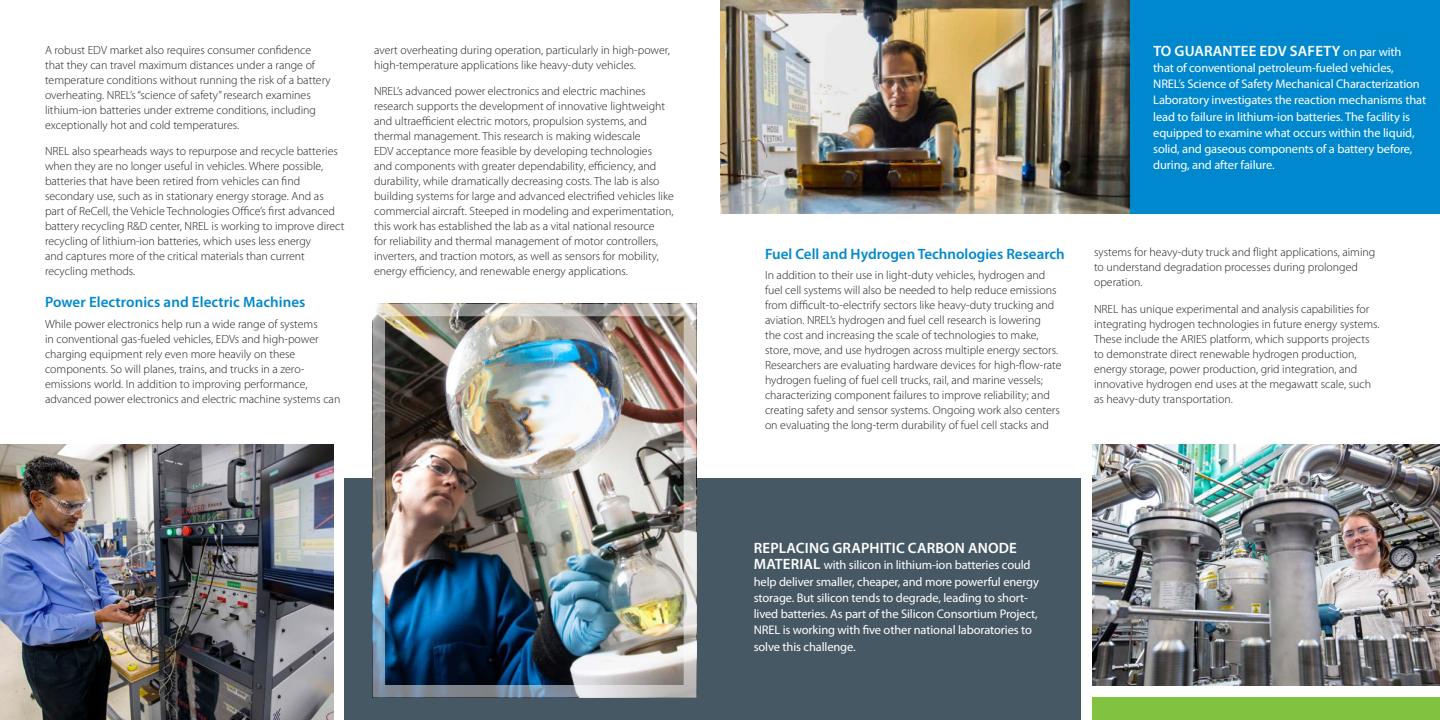
<style>
.page{position:relative;width:1440px;height:720px;background:#fff}
.page>*{position:absolute;margin:0;border:0;box-sizing:border-box;transform-origin:0 0}
.H5_-_12pt_Semibold{font:600 15px "Myriad Pro";color:#0088ce}
.Caption_highlight__o{font:600 15px "Myriad Pro";letter-spacing:.01em;color:#fff}
.Caption_highlight__o-2{font:12.5px/16.2px "Myriad Pro";letter-spacing:-.01em;color:#fff}
.Body_-_9pt_Regular{font:300 11.88px/15px "Myriad Pro";color:#231f20}
.s1{font-weight:400;font-size:12.5px}
.s2{font-weight:600;font-size:15px}
</style>
<div class="page">
<svg style="left:1399px;top:685px;width:27px;height:13px"></svg>
<img style="left:720px;top:0;width:411px;height:214px">
<div style="left:1131px;top:0;width:309px;height:214px;background:#0088ce"></div>
<div style="left:345px;top:478px;width:736px;height:242px;background:#475865"></div>
<img style="left:386px;top:317px;width:297px;height:368px">
<div style="left:373px;top:304px;width:323px;height:394px;border:12px solid #fff"></div>
<img style="left:0;top:444px;width:333px;height:276px">
<img style="left:1093px;top:444px;width:347px;height:241px">
<div style="left:1093px;top:698px;width:347px;height:22px;background:#81c340"></div>
<p class="Body_-_9pt_Regular" style="left:45px;top:42px;width:287px">A robust EDV market also requires consumer confidence that they can travel maximum distances under a range of temperature conditions without running the risk of a battery overheating. NREL’s “science of safety” research examines lithium-ion batteries under extreme conditions, including exceptionally hot and cold temperatures.</p>
<p class="Body_-_9pt_Regular" style="left:45px;top:144px;width:301px">NREL also spearheads ways to repurpose and recycle batteries when they are no longer useful in vehicles. Where possible, batteries that have been retired from vehicles can find secondary use, such as in stationary energy storage. And as part of ReCell, the Vehicle Technologies Office’s first advanced battery recycling R&amp;D center, NREL is working to improve direct recycling of lithium-ion batteries, which uses less energy<br>and captures more of the critical materials than current recycling methods.</p>
<p class="H5_-_12pt_Semibold" style="left:45px;top:293px;width:262px">Power Electronics and Electric Machines</p>
<p class="Body_-_9pt_Regular" style="left:45px;top:316px;width:297px">While power electronics help run a wide range of systems<br>in conventional gas-fueled vehicles, EDVs and high-power charging equipment rely even more heavily on these components. So will planes, trains, and trucks in a zero&shy;emissions world. In addition to improving performance, advanced power electronics and electric machine systems can</p>
<p class="Body_-_9pt_Regular" style="left:374px;top:42px;width:297px">avert overheating during operation, particularly in high-power, high-temperature applications like heavy-duty vehicles.</p>
<p class="Body_-_9pt_Regular" style="left:374px;top:84px;width:301px">NREL’s advanced power electronics and electric machines research supports the development of innovative lightweight and ultraefficient electric motors, propulsion systems, and thermal management. This research is making widescale<br>EDV acceptance more feasible by developing technologies<br>and components with greater dependability, efficiency, and durability, while dramatically decreasing costs. The lab is also building systems for large and advanced electrified vehicles like commercial aircraft. Steeped in modeling and experimentation, this work has established the lab as a vital national resource<br>for reliability and thermal management of motor controllers, inverters, and traction motors, as well as sensors for mobility, energy efficiency, and renewable energy applications.</p>
<p class="Caption_highlight__o" style="left:1153px;top:41px;width:250px">TO GUARANTEE EDV SAFETY <span class="s1">on par with</span></p>
<p class="Caption_highlight__o-2" style="left:1153px;top:59px;width:274px">that of conventional petroleum-fueled vehicles, NREL’s Science of Safety Mechanical Characterization Laboratory investigates the reaction mechanisms that lead to failure in lithium-ion batteries. The facility is equipped to examine what occurs within the liquid, solid, and gaseous components of a battery before, during, and after failure.</p>
<p class="H5_-_12pt_Semibold" style="left:765px;top:244px;width:301px">Fuel Cell and Hydrogen Technologies Research</p>
<p class="Body_-_9pt_Regular" style="left:765px;top:268px;width:298px">In addition to their use in light-duty vehicles, hydrogen and fuel cell systems will also be needed to help reduce emissions from difficult-to-electrify sectors like heavy-duty trucking and aviation. NREL’s hydrogen and fuel cell research is lowering<br>the cost and increasing the scale of technologies to make, store, move, and use hydrogen across multiple energy sectors.<br>Researchers are evaluating hardware devices for high-flow-rate hydrogen fueling of fuel cell trucks, rail, and marine vessels; characterizing component failures to improve reliability; and creating safety and sensor systems. Ongoing work also centers on evaluating the long-term durability of fuel cell stacks and</p>
<p class="Body_-_9pt_Regular" style="left:1094px;top:245px;width:283px">systems for heavy-duty truck and flight applications, aiming to understand degradation processes during prolonged operation.</p>
<p class="Body_-_9pt_Regular" style="left:1094px;top:301px;width:287px">NREL has unique experimental and analysis capabilities for integrating hydrogen technologies in future energy systems.<br>These include the ARIES platform, which supports projects to demonstrate direct renewable hydrogen production, energy storage, power production, grid integration, and innovative hydrogen end uses at the megawatt scale, such as heavy-duty transportation.</p>
<p class="Caption_highlight__o" style="left:754px;top:539px;width:265px">REPLACING GRAPHITIC CARBON ANODE</p>
<p class="Caption_highlight__o-2" style="left:754px;top:557px;width:287px"><span class="s2">MATERIAL</span> with silicon in lithium-ion batteries could help deliver smaller, cheaper, and more powerful energy storage. But silicon tends to degrade, leading to short&shy;lived batteries. As part of the Silicon Consortium Project, NREL is working with five other national laboratories to solve this challenge.</p>
</div>
